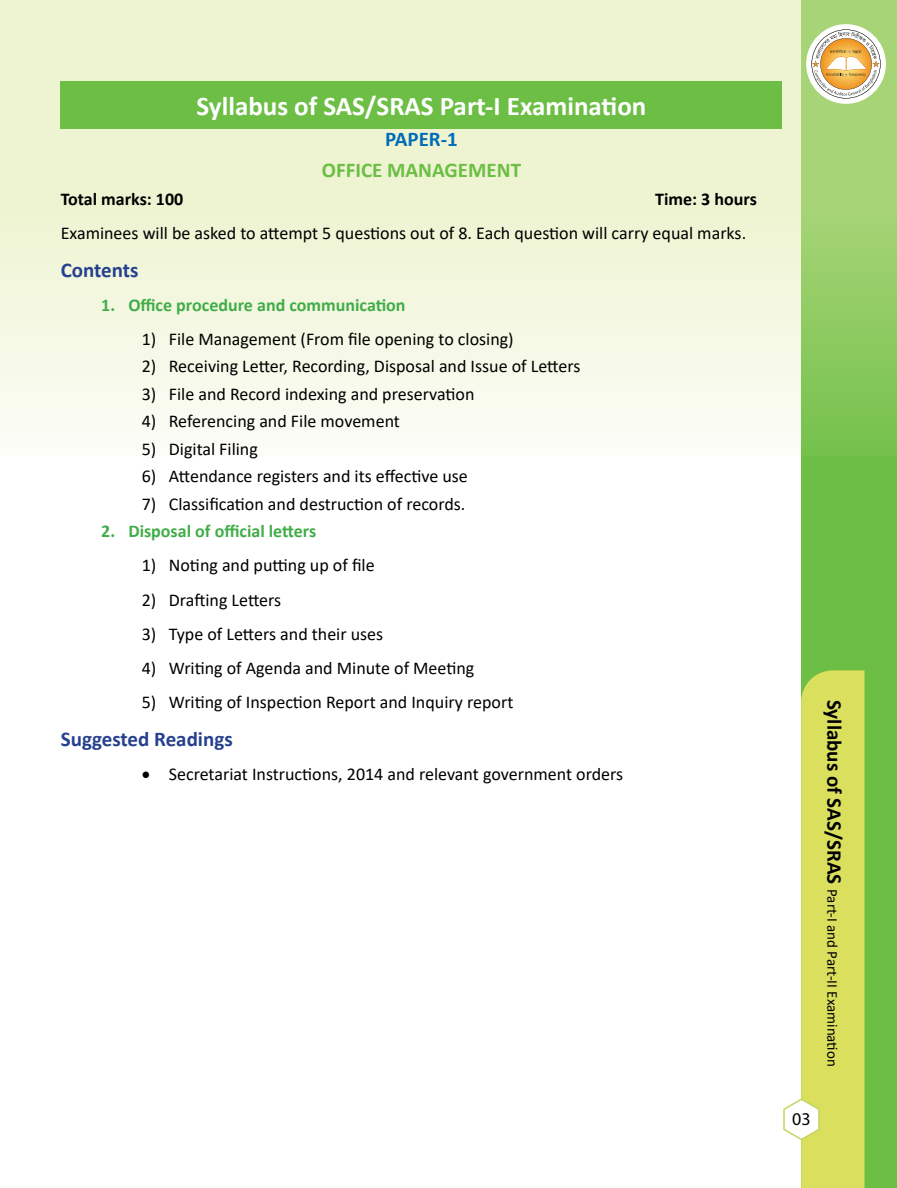
<style>
.page{position:relative;width:897px;height:1188px;background:#fff}
.page>*{position:absolute;margin:0;border:0;box-sizing:border-box;transform-origin:0 0}
.t1{font:700 27px "Calibri";color:#fff}
.t2{font:700 21px "Calibri";color:#25408f}
.t3{font:700 21px "Calibri";color:#6cbe45}
.t4{font:700 21px "Calibri";color:#006cb7}
.t5{font:18px "Calibri";color:#000}
.t6{font:700 18px "Calibri";color:#41ad49}
.t7{font:700 18px "Calibri";color:#000}
.t8{font:18px "Myriad Pro";color:#000}
.t9{font:15px "Calibri";color:#000}
.s1{font-weight:700;font-size:21px}
</style>
<div class="page">
<div style="left:801px;top:0;width:95px;height:1188px;background:#6cbe45"></div>
<svg style="left:1px;top:0;width:895px;height:445px;background:#e8f2cf"></svg>
<svg style="left:783px;top:670px;width:81px;height:518px"></svg>
<div style="left:806px;top:24px;width:79px;height:80px;background:#fff;border-radius:50%"></div>
<svg style="left:811px;top:30px;width:69px;height:68px"></svg>
<div style="left:61px;top:81px;width:721px;height:47px;background:#6cbe45"></div>
<h1 class="t1" style="left:196px;top:87px;width:451px">Syllabus of SAS/SRAS Part-I Examination</h1>
<p class="t4" style="left:385px;top:125px;width:74px">PAPER-1</p>
<p class="t3" style="left:322px;top:155px;width:201px">OFFICE MANAGEMENT</p>
<p class="t7" style="left:61px;top:186px;width:124px">Total marks: 100</p>
<p class="t7" style="left:655px;top:186px;width:103px">Time: 3 hours</p>
<p class="t5" style="left:61px;top:220px;width:686px">Examinees will be asked to attempt 5 questions out of 8. Each question will carry equal marks.</p>
<p class="t2" style="left:61px;top:255px;width:79px">Contents</p>
<p class="t6" style="left:101px;top:292px;width:306px">1. Office procedure and communication</p>
<p class="t5" style="left:142px;top:327px;width:373px">1) File Management (From file opening to closing)</p>
<p class="t5" style="left:142px;top:354px;width:440px">2) Receiving Letter, Recording, Disposal and Issue of Letters</p>
<p class="t5" style="left:142px;top:381px;width:334px">3) File and Record indexing and preservation</p>
<p class="t5" style="left:142px;top:409px;width:259px">4) Referencing and File movement</p>
<p class="t5" style="left:142px;top:436px;width:117px">5) Digital Filing</p>
<p class="t5" style="left:142px;top:464px;width:327px">6) Attendance registers and its effective use</p>
<p class="t5" style="left:142px;top:491px;width:325px">7) Classification and destruction of records.</p>
<p class="t6" style="left:101px;top:518px;width:216px">2. Disposal of official letters</p>
<p class="t5" style="left:142px;top:553px;width:234px">1) Noting and putting up of file</p>
<p class="t5" style="left:142px;top:587px;width:141px">2) Drafting Letters</p>
<p class="t5" style="left:142px;top:621px;width:243px">3) Type of Letters and their uses</p>
<p class="t5" style="left:142px;top:655px;width:334px">4) Writing of Agenda and Minute of Meeting</p>
<p class="t5" style="left:142px;top:690px;width:373px">5) Writing of Inspection Report and Inquiry report</p>
<p class="t2" style="left:61px;top:724px;width:173px">Suggested Readings</p>
<p class="t5" style="left:142px;top:762px;width:483px">• Secretariat Instructions, 2014 and relevant government orders</p>
<p class="t9" style="left:842px;top:700px;width:368px;rotate:90deg"><span class="s1">Syllabus of SAS/SRAS</span> Part-I and Part-II Examination</p>
<p class="t8" style="left:792px;top:1108px;width:20px">03</p>
</div>
